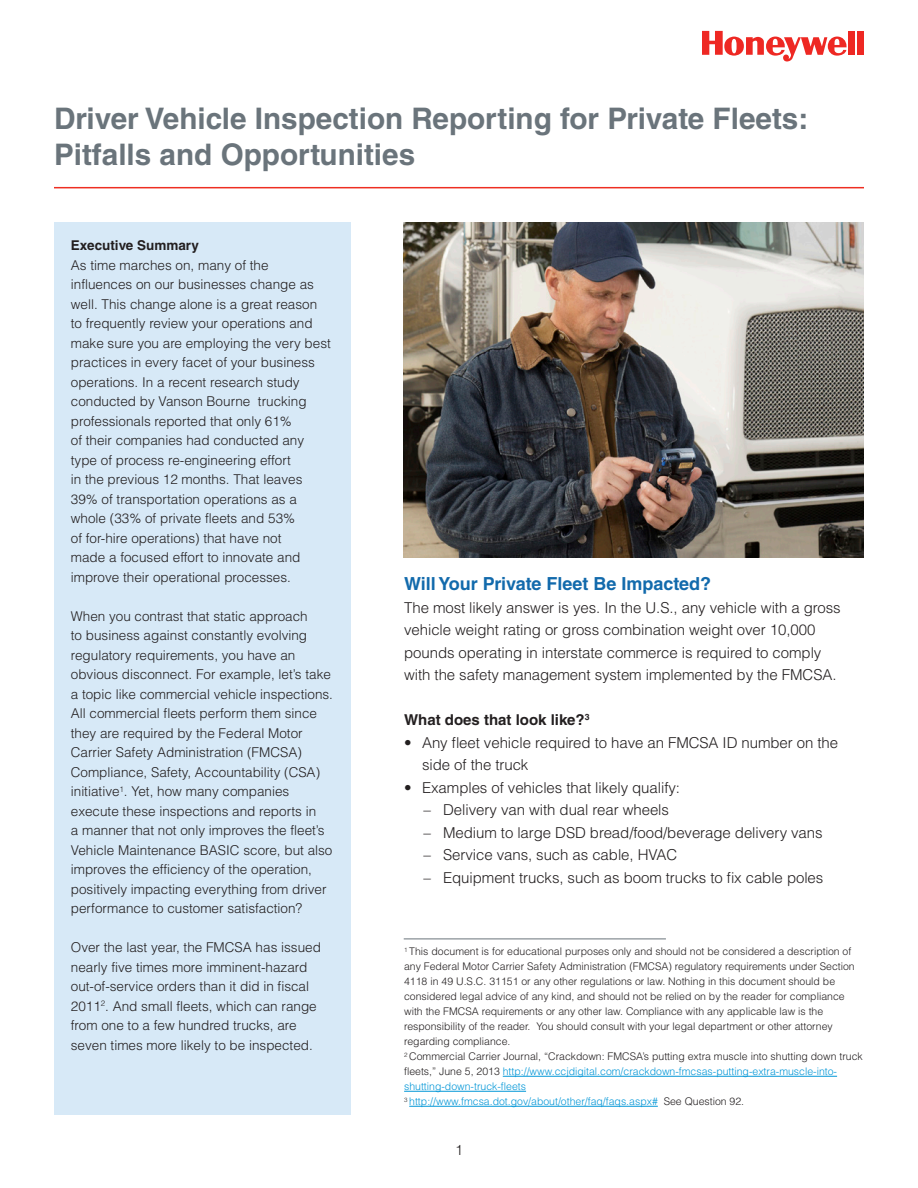
<style>
.page{position:relative;width:918px;height:1188px;background:#fff}
.page>*{position:absolute;margin:0;border:0;box-sizing:border-box;transform-origin:0 0}
.White_Paper_Title{font:700 29.7px "Helvetica LT Std";color:#6a747b}
.Headline{font:700 18px "Helvetica LT Std";color:#126aac}
.Body_Copy{font:300 15px/22.5px "Helvetica LT Std";letter-spacing:-.005em;color:#231f20}
.Sub_Head{font:700 15px "Helvetica LT Std";color:#231f20}
.Body_Copy-2{font:300 14.25px "Helvetica LT Std";color:#231f20}
.Executive_Summary{font:300 13.5px/19.5px "Helvetica LT Std";color:#231f20}
.Executive_Summary-2{font:700 13.5px "Helvetica LT Std";color:#231f20}
.bullets{font:300 10.5px/15px "Helvetica LT Std";color:#231f20}
.bullets-2{font:300 10.5px "Helvetica LT Std";color:#0196d7}
.s1{color:#0196d7}
.s2{color:#231f20}
</style>
<div class="page">
<div style="left:848px;top:31px;width:7px;height:24px;background:#ee2823"></div>
<div style="left:857px;top:31px;width:7px;height:24px;background:#ee2823"></div>
<svg style="left:702px;top:31px;width:145px;height:31px"></svg>
<hr style="left:54px;top:187px;width:810px;height:1px;background:#ee2e22">
<div style="left:54px;top:222px;width:297px;height:893px;background:#d7e9f7"></div>
<img style="left:404px;top:222px;width:459px;height:335px">
<hr style="left:503px;top:1076px;width:334px;height:1px;background:#0196d7">
<hr style="left:404px;top:1091px;width:122px;height:1px;background:#0196d7">
<hr style="left:409px;top:1106px;width:249px;height:1px;background:#0196d7">
<hr style="left:404px;top:939px;width:262px;height:1px;background:#6a747b">
<p class="White_Paper_Title" style="left:54px;top:101px;width:756px">Driver Vehicle Inspection Reporting for Private Fleets:</p>
<p class="White_Paper_Title" style="left:54px;top:137px;width:363px">Pitfalls and Opportunities</p>
<p class="Executive_Summary-2" style="left:71px;top:237px;width:130px">Executive Summary</p>
<p class="Executive_Summary" style="left:71px;top:255px;width:262px">As time marches on, many of the influences on our businesses change as well. This change alone is a great reason to frequently review your operations and make sure you are employing the very best practices in every facet of your business operations. In a recent research study conducted by Vanson Bourne trucking professionals reported that only 61%<br>of their companies had conducted any type of process re-engineering effort<br>in the previous 12 months. That leaves 39% of transportation operations as a whole (33% of private fleets and 53%<br>of for-hire operations) that have not<br>made a focused effort to innovate and improve their operational processes.</p>
<p class="Executive_Summary" style="left:71px;top:606px;width:264px">When you contrast that static approach<br>to business against constantly evolving regulatory requirements, you have an obvious disconnect. For example, let’s take a topic like commercial vehicle inspections.<br>All commercial fleets perform them since they are required by the Federal Motor Carrier Safety Administration (FMCSA)<br>Compliance, Safety, Accountability (CSA) initiative<sup>1</sup>. Yet, how many companies execute these inspections and reports in<br>a manner that not only improves the fleet’s Vehicle Maintenance BASIC score, but also improves the efficiency of the operation, positively impacting everything from driver performance to customer satisfaction?</p>
<p class="Executive_Summary" style="left:71px;top:937px;width:252px">Over the last year, the FMCSA has issued nearly five times more imminent-hazard out-of-service orders than it did in fiscal 2011<sup>2</sup>. And small fleets, which can range from one to a few hundred trucks, are seven times more likely to be inspected.</p>
<p class="Headline" style="left:404px;top:573px;width:309px">Will Your Private Fleet Be Impacted?</p>
<p class="Body_Copy" style="left:404px;top:596px;width:438px">The most likely answer is yes. In the U.S., any vehicle with a gross vehicle weight rating or gross combination weight over 10,000 pounds operating in interstate commerce is required to comply with the safety management system implemented by the FMCSA.</p>
<p class="Sub_Head" style="left:404px;top:711px;width:187px">What does that look like?<sup>3</sup></p>
<p class="Body_Copy" style="left:422px;top:731px;width:418px;text-indent:-18px">• Any fleet vehicle required to have an FMCSA ID number on the side of the truck</p>
<p class="Body_Copy" style="left:404px;top:776px;width:277px">• Examples of vehicles that likely qualify:</p>
<p class="Body_Copy" style="left:424px;top:799px;width:247px">– Delivery van with dual rear wheels</p>
<p class="Body_Copy" style="left:424px;top:821px;width:401px">– Medium to large DSD bread/food/beverage delivery vans</p>
<p class="Body_Copy" style="left:424px;top:844px;width:255px">– Service vans, such as cable, HVAC</p>
<p class="Body_Copy" style="left:424px;top:866px;width:401px">– Equipment trucks, such as boom trucks to fix cable poles</p>
<p class="bullets" style="left:404px;top:944px;width:452px"><sup>1</sup> This document is for educational purposes only and should not be considered a description of any Federal Motor Carrier Safety Administration (FMCSA) regulatory requirements under Section 4118 in 49 U.S.C. 31151 or any other regulations or law. Nothing in this document should be considered legal advice of any kind, and should not be relied on by the reader for compliance with the FMCSA requirements or any other law. Compliance with any applicable law is the responsibility of the reader. You should consult with your legal department or other attorney regarding compliance.</p>
<p class="bullets" style="left:404px;top:1049px;width:460px"><sup>2</sup> Commercial Carrier Journal, “Crackdown: FMCSA’s putting extra muscle into shutting down truck fleets,” June 5, 2013 <span class="s1">http://www.ccjdigital.com/crackdown-fmcsas-putting-extra-muscle-into&shy;shutting-down-truck-fleets</span></p>
<p class="bullets-2" style="left:404px;top:1095px;width:342px"><sup>3</sup> http://www.fmcsa.dot.gov/about/other/faq/faqs.aspx# <span class="s2">See Question 92.</span></p>
<p class="Body_Copy-2" style="left:455px;top:1141px;width:9px">1</p>
</div>
